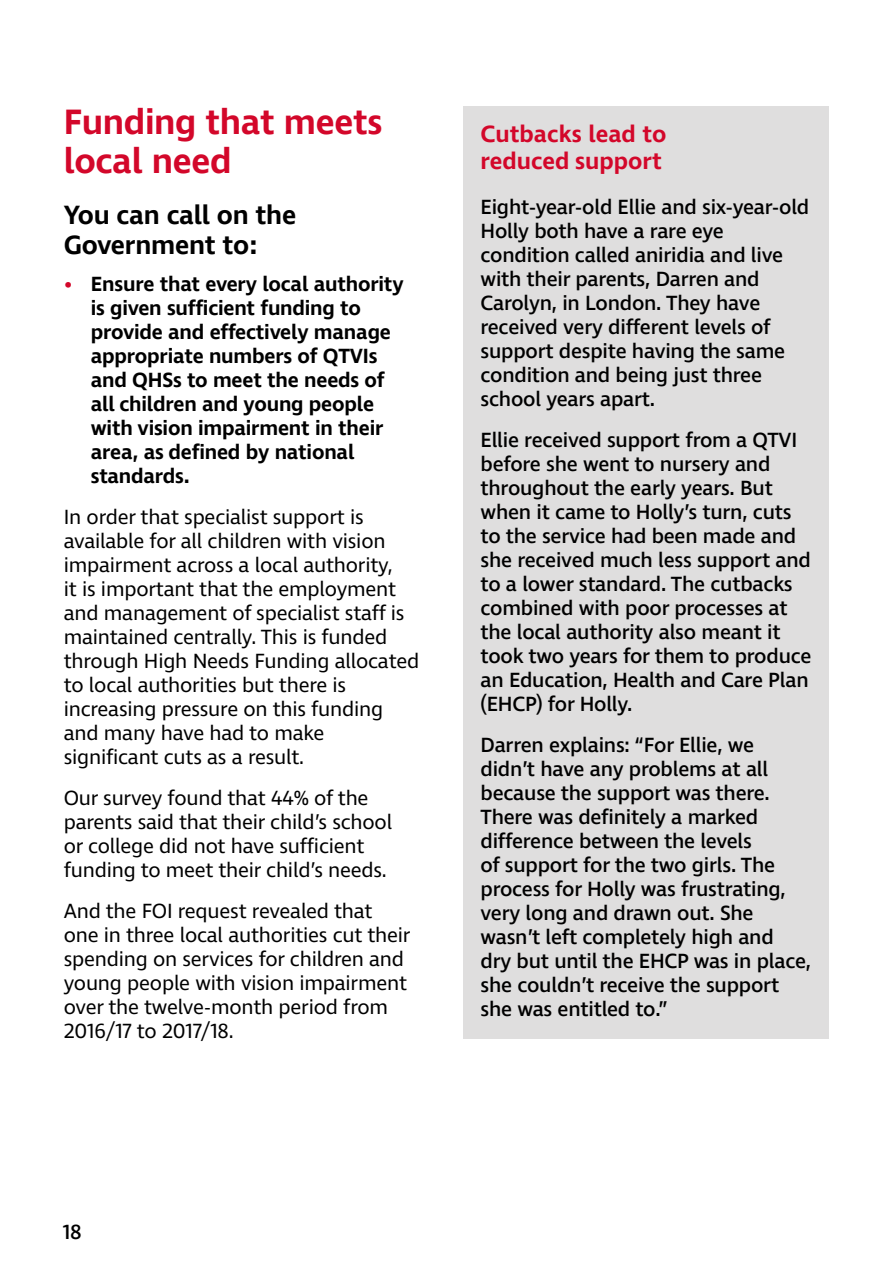
<style>
.page{position:relative;width:893px;height:1263px;background:#fff}
.page>*{position:absolute;margin:0;border:0;box-sizing:border-box;transform-origin:0 0}
.t1{font:600 36px/39px "Ingra";letter-spacing:-.01em;color:#d3072a}
.P___13pt_Body{font:600 27px/30px "Ingra";letter-spacing:-.01em;color:#000}
.t2{font:600 24px/27px "Ingra";color:#d3072a}
.P___13pt_Body-2{font:500 21px/24px "Ingra";letter-spacing:-.01em;color:#000}
.P___13pt_Body-3{font:21px/24px "Ingra";letter-spacing:-.01em;color:#000}
.t3{font:600 21px/24px "Ingra";letter-spacing:-.01em;color:#000}
.s1{color:#d3072a}
</style>
<div class="page">
<div style="left:463px;top:106px;width:366px;height:933px;background:#dfdede"></div>
<h2 class="t1" style="left:64px;top:104px;width:320px">Funding that meets local need</h2>
<p class="P___13pt_Body" style="left:64px;top:201px;width:234px">You can call on the<br>Government to:</p>
<p class="t3" style="left:91px;top:273px;width:314px;text-indent:-27px"><span class="s1">•</span> Ensure that every local authority is given sufficient funding to provide and effectively manage appropriate numbers of QTVIs and QHSs to meet the needs of all children and young people with vision impairment in their area, as defined by national standards.</p>
<p class="P___13pt_Body-3" style="left:64px;top:506px;width:357px">In order that specialist support is available for all children with vision impairment across a local authority,<br>it is important that the employment and management of specialist staff is maintained centrally. This is funded through High Needs Funding allocated to local authorities but there is increasing pressure on this funding and many have had to make significant cuts as a result.</p>
<p class="P___13pt_Body-3" style="left:64px;top:787px;width:330px">Our survey found that 44% of the parents said that their child’s school or college did not have sufficient funding to meet their child’s needs.</p>
<p class="P___13pt_Body-3" style="left:64px;top:900px;width:348px">And the FOI request revealed that one in three local authorities cut their spending on services for children and young people with vision impairment over the twelve-month period from 2016/17 to 2017/18.</p>
<h3 class="t2" style="left:480px;top:121px;width:187px">Cutbacks lead to reduced support</h3>
<p class="P___13pt_Body-2" style="left:480px;top:196px;width:330px">Eight-year-old Ellie and six‑year‑old<br>Holly both have a rare eye condition called aniridia and live with their parents, Darren and<br>Carolyn, in London. They have received very different levels of support despite having the same condition and being just three school years apart.</p>
<p class="P___13pt_Body-2" style="left:480px;top:429px;width:332px">Ellie received support from a QTVI before she went to nursery and throughout the early years. But when it came to Holly’s turn, cuts to the service had been made and she received much less support and to a lower standard. The cutbacks combined with poor processes at the local authority also meant it took two years for them to produce an Education, Health and Care Plan (EHCP) for Holly.</p>
<p class="P___13pt_Body-2" style="left:480px;top:734px;width:332px">Darren explains: “For Ellie, we didn’t have any problems at all because the support was there.<br>There was definitely a marked difference between the levels<br>of support for the two girls. The process for Holly was frustrating, very long and drawn out. She wasn’t left completely high and<br>dry but until the EHCP was in place, she couldn’t receive the support she was entitled to.”</p>
<p class="P___13pt_Body-2" style="left:63px;top:1221px;width:21px">18</p>
</div>
